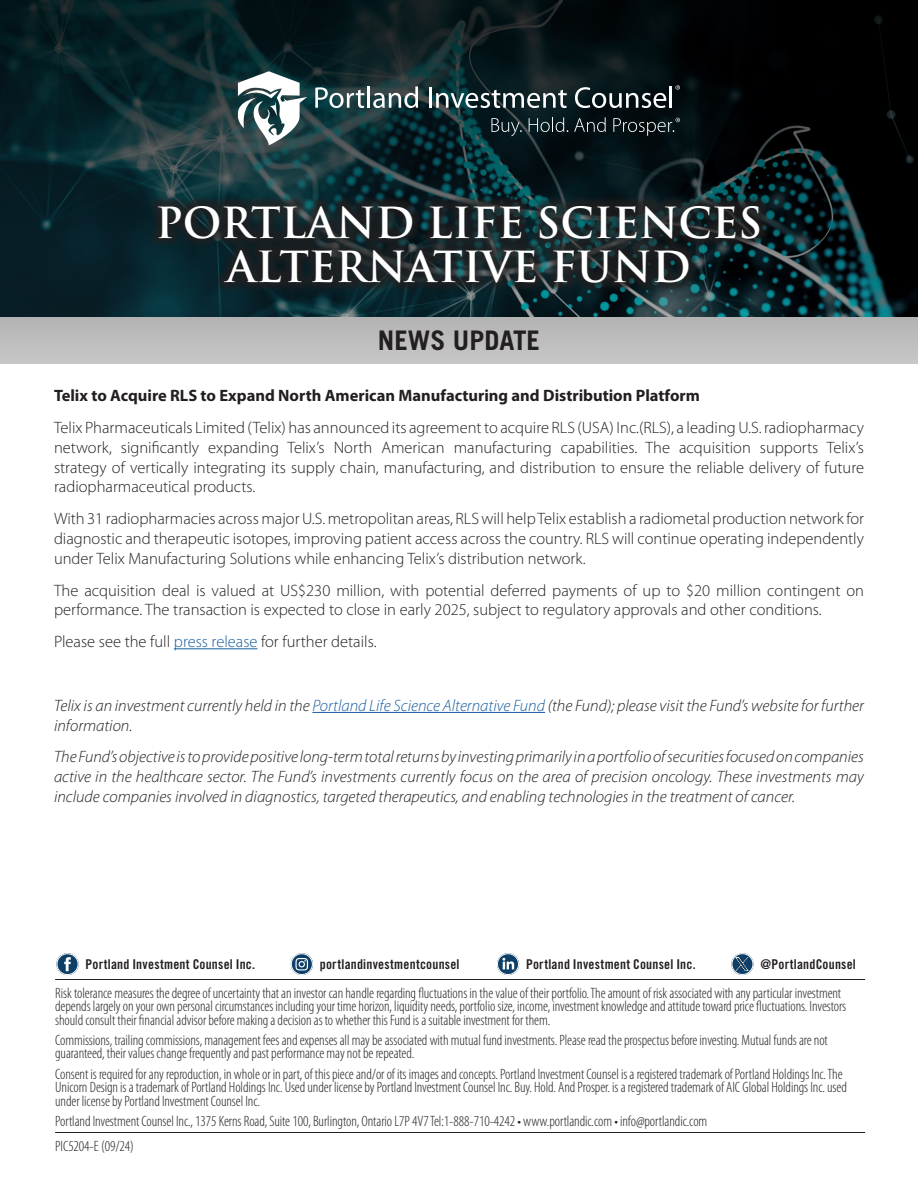
<style>
.page{position:relative;width:918px;height:1188px;background:#fff}
.page>*{position:absolute;margin:0;border:0;box-sizing:border-box;transform-origin:0 0}
.t1{font:700 41.7px "Trajan Pro";color:#fff}
.t2{font:700 27px "Trade Gothic";color:#231f20}
.t3{font:300 16.5px/19.8px "Myriad Pro";color:#231f20;text-align:justify}
.t4{font:italic 300 16.5px/19.8px "Myriad Pro";color:#231f20}
.t5{font:700 16.5px "Myriad Pro";color:#231f20}
.Disclaimer_text{font:300 condensed 15px/13.5px "Myriad Pro";letter-spacing:-.005em;color:#231f20}
.Body_-_Bullets{font:13.5px "Trade Gothic Bold Cond Twenty";letter-spacing:.015em;color:#231f20}
.s1{color:#175d9e}
</style>
<div class="page">
<hr style="left:174px;top:648px;width:83px;height:1px;background:#175d9e">
<hr style="left:312px;top:712px;width:233px;height:1px;background:#175d9e">
<svg style="left:0;top:0;width:918px;height:364px;background:#28383b"></svg>
<div style="left:147px;top:195px;width:623px;height:98px;background:#231f20;opacity:.75"></div>
<svg style="left:238px;top:71px;width:69px;height:74px"></svg>
<svg style="left:315px;top:87px;width:49px;height:21px"></svg>
<hr style="left:367px;top:86px;width:3px;height:22px;background:#fff">
<svg style="left:373px;top:86px;width:45px;height:22px"></svg>
<hr style="left:429px;top:88px;width:2px;height:20px;background:#fff">
<svg style="left:436px;top:90px;width:131px;height:18px"></svg>
<svg style="left:575px;top:87px;width:91px;height:21px"></svg>
<hr style="left:670px;top:86px;width:2px;height:22px;background:#fff">
<svg style="left:491px;top:118px;width:31px;height:18px"></svg>
<svg style="left:529px;top:117px;width:39px;height:15px"></svg>
<svg style="left:574px;top:117px;width:32px;height:15px"></svg>
<svg style="left:613px;top:118px;width:67px;height:18px"></svg>
<svg style="left:675px;top:85px;width:5px;height:5px"></svg>
<hr style="left:55px;top:1132px;width:810px;height:1px;background:#231f20">
<hr style="left:55px;top:979px;width:810px;height:1px;background:#231f20">
<svg style="left:731px;top:953px;width:23px;height:22px"></svg>
<div style="left:732px;top:953px;width:21px;height:22px;border:1px solid #fff;border-radius:50%"></div>
<img style="left:736px;top:957px;width:13px;height:14px">
<svg style="left:497px;top:953px;width:22px;height:22px"></svg>
<div style="left:497px;top:954px;width:22px;height:21px;border:1px solid #fff;border-radius:50%"></div>
<svg style="left:56px;top:953px;width:23px;height:23px"></svg>
<div style="left:57px;top:954px;width:21px;height:21px;border:1px solid #fff;border-radius:50%"></div>
<svg style="left:291px;top:953px;width:22px;height:22px"></svg>
<p class="t1" style="left:155px;top:197px;width:609px">PORTLAND LIFE SCIENCES</p>
<p class="t1" style="left:227px;top:241px;width:466px">ALTERNATIVE FUND</p>
<p class="t2" style="left:378px;top:324px;width:164px">NEWS UPDATE</p>
<p class="t5" style="left:54px;top:385px;width:648px">Telix to Acquire RLS to Expand North American Manufacturing and Distribution Platform</p>
<p class="t3" style="left:54px;top:417px;width:812px">Telix Pharmaceuticals Limited (Telix) has announced its agreement to acquire RLS (USA) Inc.(RLS), a leading U.S. radiopharmacy network, significantly expanding Telix’s North American manufacturing capabilities. The acquisition supports Telix’s strategy of vertically integrating its supply chain, manufacturing, and distribution to ensure the reliable delivery of future radiopharmaceutical products.</p>
<p class="t3" style="left:54px;top:509px;width:812px">With 31 radiopharmacies across major U.S. metropolitan areas, RLS will help Telix establish a radiometal production network for diagnostic and therapeutic isotopes, improving patient access across the country. RLS will continue operating independently under Telix Manufacturing Solutions while enhancing Telix’s distribution network.</p>
<p class="t3" style="left:54px;top:580px;width:812px">The acquisition deal is valued at US$230 million, with potential deferred payments of up to $20 million contingent on performance. The transaction is expected to close in early 2025, subject to regulatory approvals and other conditions.</p>
<p class="t3" style="left:54px;top:632px;width:324px">Please see the full <span class="s1">press release</span> for further details.</p>
<p class="t4" style="left:54px;top:695px;width:811px">Telix is an investment currently held in the <span class="s1">Portland Life Science Alternative Fund</span> (the Fund); please visit the Fund’s website for further information.</p>
<p class="t4" style="left:54px;top:747px;width:811px;text-align:justify">The Fund’s objective is to provide positive long-term total returns by investing primarily in a portfolio of securities focused on companies active in the healthcare sector. The Fund’s investments currently focus on the area of precision oncology. These investments may include companies involved in diagnostics, targeted therapeutics, and enabling technologies in the treatment of cancer.</p>
<p class="Body_-_Bullets" style="left:86px;top:956px;width:171px">Portland Investment Counsel Inc.</p>
<p class="Body_-_Bullets" style="left:320px;top:956px;width:141px">portlandinvestmentcounsel</p>
<p class="Body_-_Bullets" style="left:526px;top:956px;width:171px">Portland Investment Counsel Inc.</p>
<p class="Body_-_Bullets" style="left:760px;top:956px;width:97px">@PortlandCounsel</p>
<p class="Disclaimer_text" style="left:55px;top:986px;width:793px">Risk tolerance measures the degree of uncertainty that an investor can handle regarding fluctuations in the value of their portfolio. The amount of risk associated with any particular investment depends largely on your own personal circumstances including your time horizon, liquidity needs, portfolio size, income, investment knowledge and attitude toward price fluctuations. Investors should consult their financial advisor before making a decision as to whether this Fund is a suitable investment for them.</p>
<p class="Disclaimer_text" style="left:55px;top:1033px;width:774px">Commissions, trailing commissions, management fees and expenses all may be associated with mutual fund investments. Please read the prospectus before investing. Mutual funds are not guaranteed, their values change frequently and past performance may not be repeated.</p>
<p class="Disclaimer_text" style="left:55px;top:1067px;width:793px">Consent is required for any reproduction, in whole or in part, of this piece and/or of its images and concepts. Portland Investment Counsel is a registered trademark of Portland Holdings Inc. The<br>Unicorn Design is a trademark of Portland Holdings Inc. Used under license by Portland Investment Counsel Inc. Buy. Hold. And Prosper. is a registered trademark of AIC Global Holdings Inc. used under license by Portland Investment Counsel Inc.</p>
<p class="Disclaimer_text" style="left:55px;top:1114px;width:654px">Portland Investment Counsel Inc., 1375 Kerns Road, Suite 100, Burlington, Ontario L7P 4V7 Tel:1-888-710-4242 • www.portlandic.com • info@portlandic.com</p>
<p class="Disclaimer_text" style="left:55px;top:1139px;width:80px">PIC5204-E (09/24)</p>
</div>
